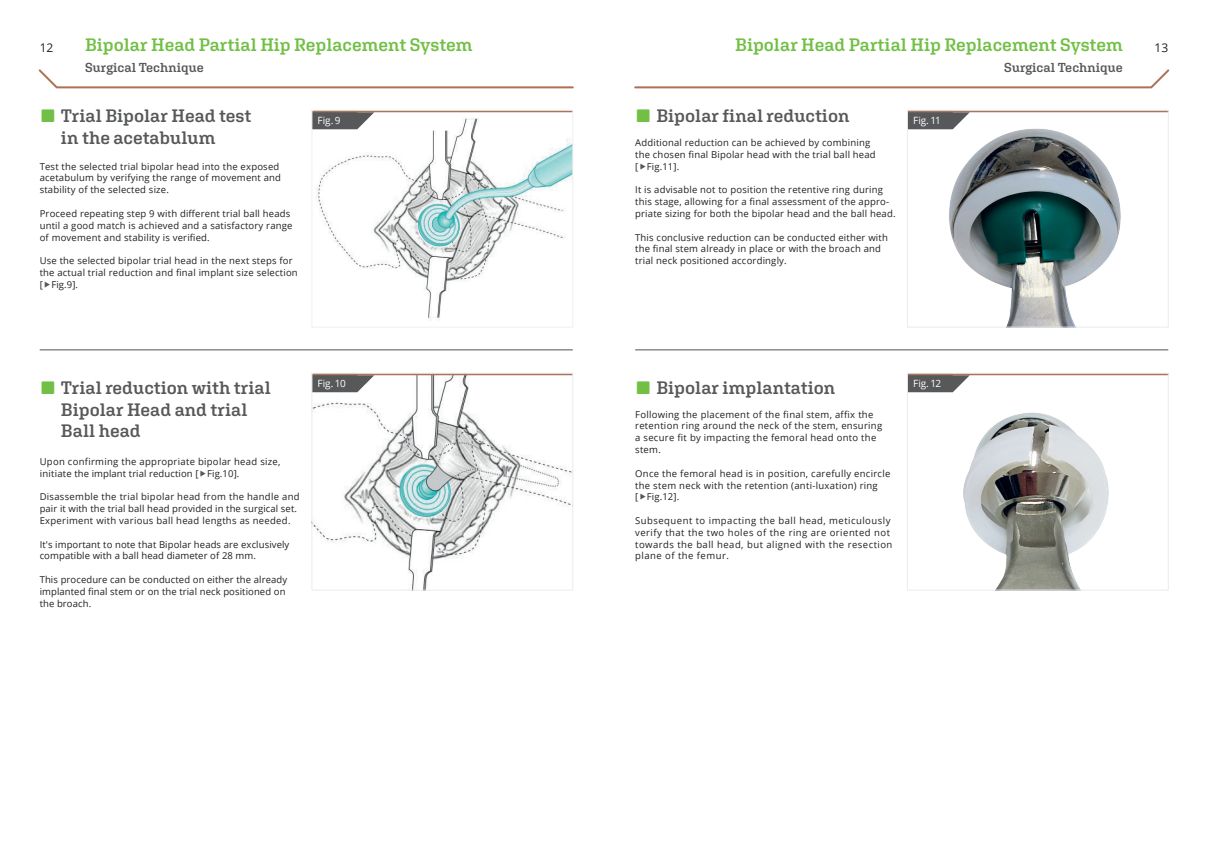
<style>
.page{position:relative;width:1208px;height:859px;background:#fff}
.page>*{position:absolute;margin:0;border:0;box-sizing:border-box;transform-origin:0 0}
.t1{font:600 20.5px "Aglet Slab";color:#71bf44}
.t2{font:600 18px/21.6px "Aglet Slab";color:#57585a}
.Page_top_index_green{font:600 18px "Aglet Slab";color:#71bf44}
.Page_top_index_green-2{font:600 13px "Aglet Slab";letter-spacing:-.005em;color:#57585a}
.t3{font:12px "Open Sans";color:#231f20}
.t4{font:10px "Open Sans";letter-spacing:-.005em;color:#fff}
.Standard_text_9_5pt{font:9.5px/11.8px "Open Sans";letter-spacing:.02em;color:#231f20}
.Standard_text_9_5pt-2{font:9.5px/11.8px "Open Sans";letter-spacing:.05em;color:#231f20}
.s1{font-size:20.5px;color:#71bf44}
</style>
<div class="page">
<svg style="left:634px;top:69px;width:536px;height:20px"></svg>
<svg style="left:38px;top:69px;width:536px;height:20px"></svg>
<img style="left:315px;top:112px;width:256px;height:208px">
<svg style="left:313px;top:112px;width:61px;height:17px"></svg>
<div style="left:311px;top:110px;width:262px;height:218px;border:1px solid #eef0ee"></div>
<img style="left:313px;top:375px;width:258px;height:214px">
<svg style="left:313px;top:375px;width:61px;height:17px"></svg>
<div style="left:311px;top:373px;width:262px;height:218px;border:1px solid #e9ebf0"></div>
<hr style="left:40px;top:349px;width:533px;height:2px;background:#8a8c8f">
<img style="left:944px;top:112px;width:176px;height:214px">
<svg style="left:909px;top:112px;width:60px;height:17px"></svg>
<div style="left:907px;top:110px;width:261px;height:218px;border:1px solid #e9ebf0"></div>
<img style="left:963px;top:412px;width:146px;height:177px">
<svg style="left:909px;top:375px;width:60px;height:17px"></svg>
<div style="left:907px;top:373px;width:261px;height:218px;border:1px solid #e9ebf0"></div>
<hr style="left:635px;top:349px;width:533px;height:2px;background:#8a8c8f">
<p class="Page_top_index_green" style="left:85px;top:34px;width:389px">Bipolar Head Partial Hip Replacement System</p>
<p class="Page_top_index_green-2" style="left:85px;top:60px;width:120px">Surgical Technique</p>
<p class="Page_top_index_green" style="left:735px;top:34px;width:389px">Bipolar Head Partial Hip Replacement System</p>
<p class="Page_top_index_green-2" style="left:1004px;top:60px;width:120px">Surgical Technique</p>
<p class="t3" style="left:40px;top:39px;width:15px">12</p>
<p class="t3" style="left:1154px;top:39px;width:15px">13</p>
<p class="t2" style="left:40px;top:105px;width:213px"><span class="s1">⬛</span> Trial Bipolar Head test</p>
<p class="t4" style="left:317px;top:114px;width:25px">Fig. 9</p>
<p class="t2" style="left:61px;top:126px;width:156px">in the acetabulum</p>
<p class="Standard_text_9_5pt" style="left:40px;top:160px;width:243px">Test the selected trial bipolar head into the exposed acetabulum by verifying the range of movement and stability of the selected size.</p>
<p class="Standard_text_9_5pt" style="left:40px;top:207px;width:254px">Proceed repeating step 9 with different trial ball heads until a good match is achieved and a satisfactory range of movement and stability is verified.</p>
<p class="Standard_text_9_5pt" style="left:40px;top:255px;width:259px">Use the selected bipolar trial head in the next steps for the actual trial reduction and final implant size selection [ Fig.9].</p>
<p class="t1" style="left:40px;top:374px;width:18px">⬛</p>
<p class="t4" style="left:317px;top:377px;width:30px">Fig. 10</p>
<p class="t2" style="left:61px;top:376px;width:211px">Trial reduction with trial<br>Bipolar Head and trial<br>Ball head</p>
<p class="Standard_text_9_5pt" style="left:40px;top:455px;width:242px">Upon confirming the appropriate bipolar head size, initiate the implant trial reduction [ Fig.10].</p>
<p class="Standard_text_9_5pt" style="left:40px;top:491px;width:261px">Disassemble the trial bipolar head from the handle and pair it with the trial ball head provided in the surgical set.</p>
<p class="Standard_text_9_5pt" style="left:40px;top:514px;width:251px">Experiment with various ball head lengths as needed.</p>
<p class="Standard_text_9_5pt" style="left:40px;top:538px;width:251px">It's important to note that Bipolar heads are exclusively compatible with a ball head diameter of 28 mm.</p>
<p class="Standard_text_9_5pt" style="left:40px;top:573px;width:249px">This procedure can be conducted on either the already implanted final stem or on the trial neck positioned on the broach.</p>
<p class="t2" style="left:635px;top:105px;width:216px"><span class="s1">⬛</span> Bipolar final reduction</p>
<p class="t4" style="left:913px;top:114px;width:29px">Fig. 11</p>
<p class="Standard_text_9_5pt" style="left:635px;top:136px;width:242px">Additional reduction can be achieved by combining the chosen final Bipolar head with the trial ball head [ Fig.11].</p>
<p class="Standard_text_9_5pt" style="left:635px;top:184px;width:260px">It is advisable not to position the retentive ring during this stage, allowing for a final assessment of the appro&shy;priate sizing for both the bipolar head and the ball head.</p>
<p class="Standard_text_9_5pt" style="left:635px;top:231px;width:254px">This conclusive reduction can be conducted either with the final stem already in place or with the broach and trial neck positioned accordingly.</p>
<p class="t1" style="left:635px;top:374px;width:18px">⬛</p>
<p class="t4" style="left:913px;top:377px;width:30px">Fig. 12</p>
<p class="t2" style="left:656px;top:376px;width:180px">Bipolar implantation</p>
<p class="Standard_text_9_5pt" style="left:635px;top:408px;width:248px">Following the placement of the final stem, affix the retention ring around the neck of the stem, ensuring a secure fit by impacting the femoral head onto the stem.</p>
<p class="Standard_text_9_5pt" style="left:635px;top:467px;width:257px">Once the femoral head is in position, carefully encircle the stem neck with the retention (anti-luxation) ring<br>[ Fig.12].</p>
<p class="Standard_text_9_5pt-2" style="left:635px;top:514px;width:259px">Subsequent to impacting the ball head, meticulously verify that the two holes of the ring are oriented not towards the ball head, but aligned with the resection plane of the femur.</p>
</div>
